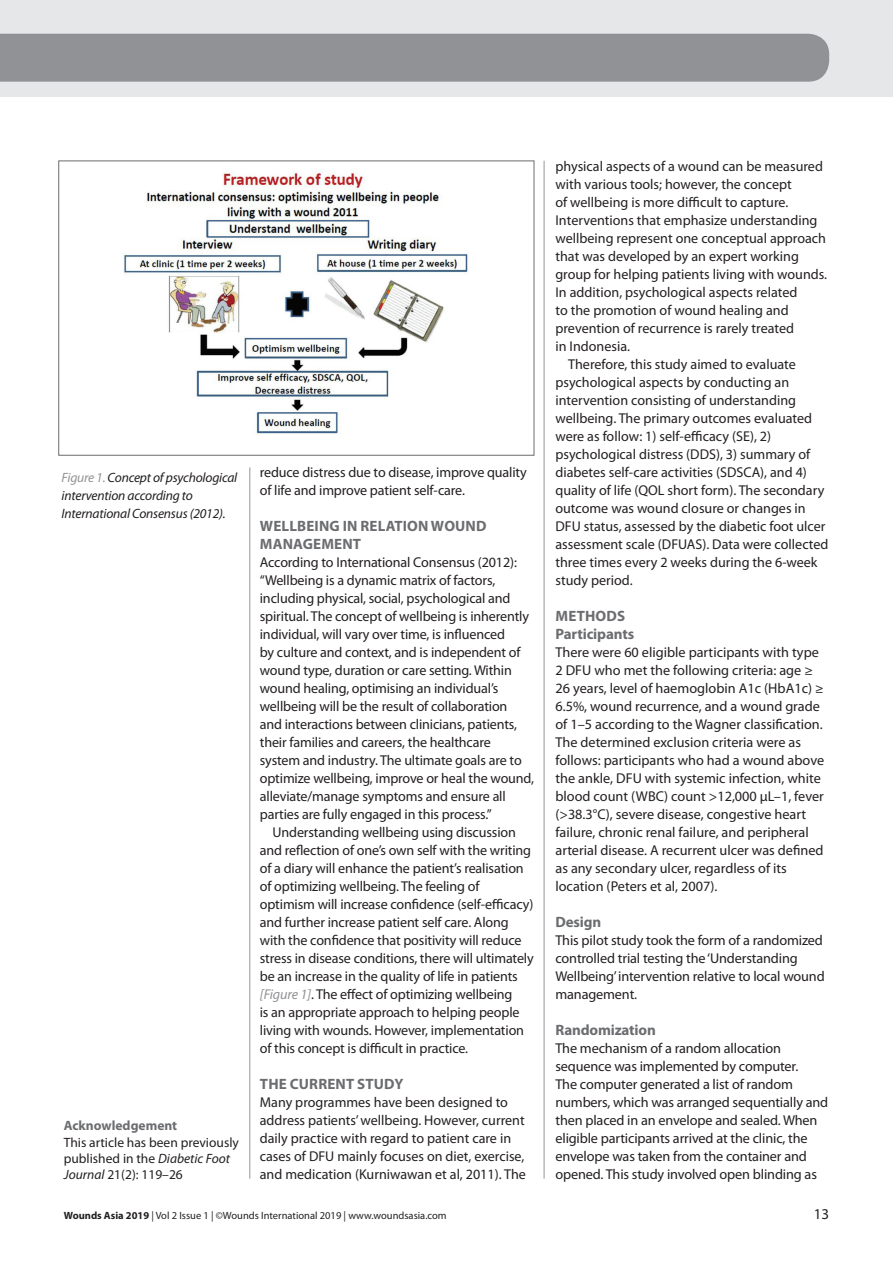
<style>
.page{position:relative;width:893px;height:1263px;background:#fff}
.page>*{position:absolute;margin:0;border:0;box-sizing:border-box;transform-origin:0 0}
.t1{font:700 15px/18px "Myriad Pro";letter-spacing:.01em;color:#6c6d70}
.t2{font:700 15px/18px "Myriad Pro";letter-spacing:-.01em;color:#6c6d70}
.t3{font:15px "Myriad Pro";color:#231f20}
.t4{font:14.25px/18px "Myriad Pro";letter-spacing:-.01em;color:#231f20}
.t5{font:italic 13.5px/18px "Myriad Pro";letter-spacing:-.015em;color:#231f20}
.t6{font:13.5px/16.2px "Myriad Pro";color:#231f20}
.t7{font:700 13.5px "Myriad Pro";color:#6c6d70}
.t8{font:10.5px "Myriad Pro";color:#231f20}
.s1{color:#919295}
.s2{font-style:italic}
.s3{font-style:italic;color:#919295}
.s4{font-weight:700}
</style>
<div class="page">
<div style="left:0;top:0;width:893px;height:97px;background:#e6e7e9"></div>
<div style="left:0;top:34px;width:829px;height:48px;background:#919295"></div>
<hr style="left:250px;top:467px;width:1px;height:712px;background:#939598">
<hr style="left:544px;top:161px;width:1px;height:1018px;background:#939598">
<img style="left:124px;top:172px;width:344px;height:262px">
<p class="t5" style="left:62px;top:468px;width:177px"><span class="s1">Figure 1.</span> Concept of psychological intervention according to<br>International Consensus (2012).</p>
<p class="t7" style="left:64px;top:1117px;width:115px">Acknowledgement</p>
<p class="t6" style="left:64px;top:1134px;width:177px">This article has been previously published in the <span class="s2">Diabetic Foot<br>Journal</span> 21(2): 119–26</p>
<p class="t4" style="left:260px;top:463px;width:269px">reduce distress due to disease, improve quality of life and improve patient self-care.</p>
<p class="t1" style="left:260px;top:516px;width:228px">WELLBEING IN RELATION WOUND<br>MANAGEMENT</p>
<p class="t4" style="left:260px;top:553px;width:276px">According to International Consensus (2012): “Wellbeing is a dynamic matrix of factors, including physical, social, psychological and spiritual. The concept of wellbeing is inherently individual, will vary over time, is influenced<br>by culture and context, and is independent of wound type, duration or care setting. Within wound healing, optimising an individual’s wellbeing will be the result of collaboration<br>and interactions between clinicians, patients, their families and careers, the healthcare system and industry. The ultimate goals are to optimize wellbeing, improve or heal the wound, alleviate/manage symptoms and ensure all parties are fully engaged in this process.”</p>
<p class="t4" style="left:260px;top:822px;width:275px;text-indent:13px">Understanding wellbeing using discussion and reflection of one’s own self with the writing of a diary will enhance the patient’s realisation of optimizing wellbeing. The feeling of optimism will increase confidence (self-efficacy) and further increase patient self care. Along with the confidence that positivity will reduce stress in disease conditions, there will ultimately be an increase in the quality of life in patients <span class="s3">[Figure 1]</span>. The effect of optimizing wellbeing<br>is an appropriate approach to helping people living with wounds. However, implementation of this concept is difficult in practice.</p>
<p class="t1" style="left:260px;top:1074px;width:145px">THE CURRENT STUDY</p>
<p class="t4" style="left:260px;top:1093px;width:268px">Many programmes have been designed to address patients’ wellbeing. However, current daily practice with regard to patient care in cases of DFU mainly focuses on diet, exercise, and medication (Kurniwawan et al, 2011). The</p>
<p class="t4" style="left:555px;top:156px;width:269px">physical aspects of a wound can be measured</p>
<p class="t4" style="left:555px;top:174px;width:238px">with various tools; however, the concept</p>
<p class="t4" style="left:555px;top:192px;width:234px">of wellbeing is more difficult to capture.</p>
<p class="t4" style="left:555px;top:210px;width:263px">Interventions that emphasize understanding</p>
<p class="t4" style="left:555px;top:228px;width:272px">wellbeing represent one conceptual approach</p>
<p class="t4" style="left:555px;top:246px;width:245px">that was developed by an expert working</p>
<p class="t4" style="left:555px;top:264px;width:273px">group for helping patients living with wounds.</p>
<p class="t4" style="left:555px;top:282px;width:243px">In addition, psychological aspects related</p>
<p class="t4" style="left:555px;top:300px;width:235px">to the promotion of wound healing and</p>
<p class="t4" style="left:555px;top:318px;width:240px">prevention of recurrence is rarely treated</p>
<p class="t4" style="left:555px;top:337px;width:76px">in Indonesia.</p>
<p class="t4" style="left:568px;top:355px;width:229px">Therefore, this study aimed to evaluate</p>
<p class="t4" style="left:555px;top:372px;width:235px">psychological aspects by conducting an</p>
<p class="t4" style="left:555px;top:390px;width:242px">intervention consisting of understanding</p>
<p class="t4" style="left:555px;top:408px;width:258px">wellbeing. The primary outcomes evaluated</p>
<p class="t4" style="left:555px;top:426px;width:217px">were as follow: 1) self-efficacy (SE), 2)</p>
<p class="t4" style="left:555px;top:444px;width:256px">psychological distress (DDS), 3) summary of</p>
<p class="t4" style="left:555px;top:462px;width:253px">diabetes self-care activities (SDSCA), and 4)</p>
<p class="t4" style="left:555px;top:480px;width:270px">quality of life (QOL short form). The secondary</p>
<p class="t4" style="left:555px;top:498px;width:252px">outcome was wound closure or changes in</p>
<p class="t4" style="left:555px;top:516px;width:272px">DFU status, assessed by the diabetic foot ulcer</p>
<p class="t4" style="left:555px;top:534px;width:274px">assessment scale (DFUAS). Data were collected</p>
<p class="t4" style="left:555px;top:552px;width:264px">three times every 2 weeks during the 6-week</p>
<p class="t4" style="left:555px;top:570px;width:79px">study period.</p>
<p class="t2" style="left:555px;top:606px;width:80px">METHODS<br>Participants</p>
<p class="t4" style="left:555px;top:643px;width:270px">There were 60 eligible participants with type 2 DFU who met the following criteria: age ≥ 26 years, level of haemoglobin A1c (HbA1c) ≥ 6.5%, wound recurrence, and a wound grade of 1–5 according to the Wagner classification.<br>The determined exclusion criteria were as follows: participants who had a wound above the ankle, DFU with systemic infection, white blood count (WBC) count &gt;12,000 µL–1, fever (&gt;38.3°C), severe disease, congestive heart failure, chronic renal failure, and peripheral arterial disease. A recurrent ulcer was defined as any secondary ulcer, regardless of its location (Peters et al, 2007).</p>
<p class="t1" style="left:555px;top:912px;width:47px">Design</p>
<p class="t4" style="left:555px;top:931px;width:271px">This pilot study took the form of a randomized controlled trial testing the ‘Understanding Wellbeing’ intervention relative to local wound management.</p>
<p class="t2" style="left:555px;top:1020px;width:102px">Randomization</p>
<p class="t4" style="left:555px;top:1039px;width:274px">The mechanism of a random allocation sequence was implemented by computer.<br>The computer generated a list of random numbers, which was arranged sequentially and then placed in an envelope and sealed. When eligible participants arrived at the clinic, the envelope was taken from the container and opened. This study involved open blinding as</p>
<p class="t8" style="left:64px;top:1208px;width:384px"><span class="s4">Wounds Asia 2019</span> | Vol 2 Issue 1 | ©Wounds International 2019 | www.woundsasia.com</p>
<p class="t3" style="left:814px;top:1204px;width:17px">13</p>
</div>
